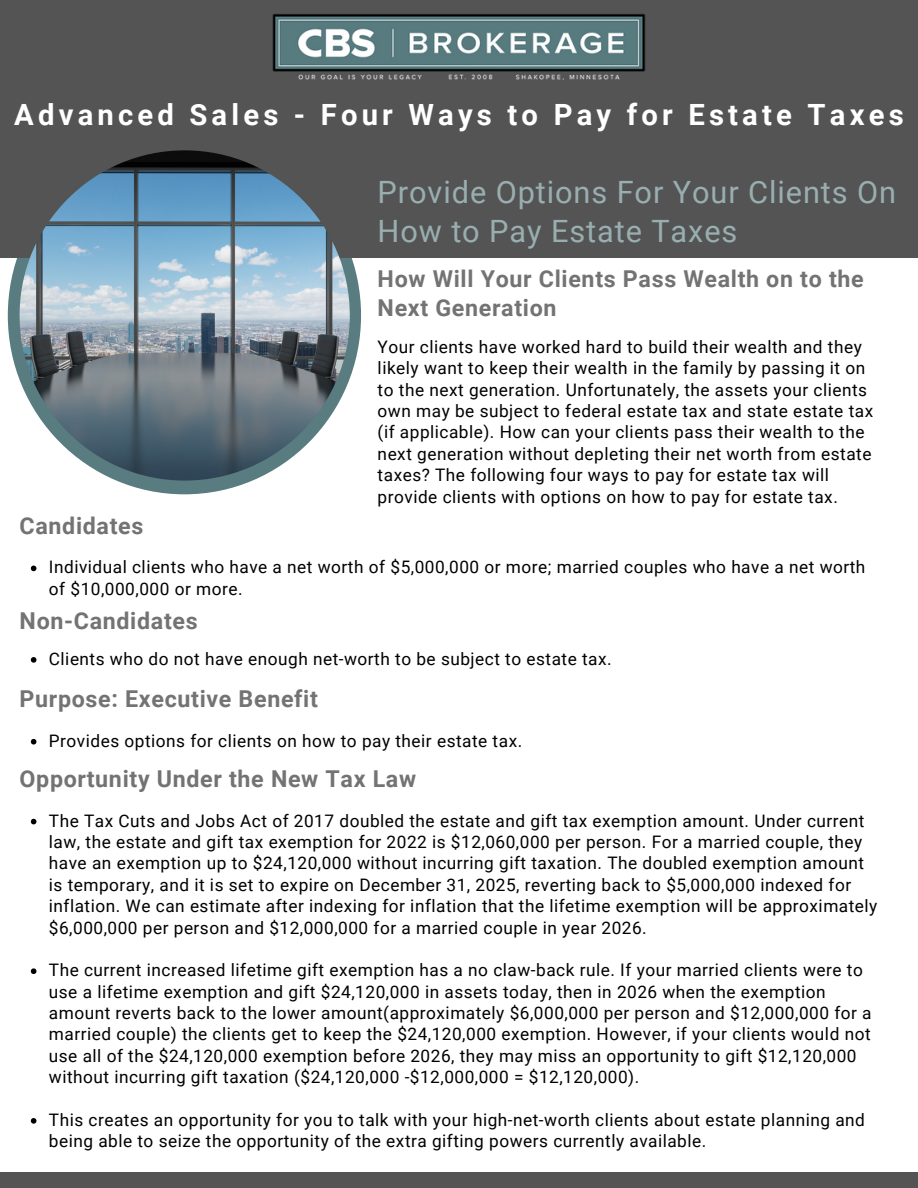
<style>
.page{position:relative;width:918px;height:1188px;background:#fff}
.page>*{position:absolute;margin:0;border:0;box-sizing:border-box;transform-origin:0 0}
.t1{font:30.75px/38.2px "Roboto";letter-spacing:.03em;color:#99aeb0}
.t2{font:700 29.25px "Roboto";letter-spacing:.14em;color:#fff}
.t3{font:700 23.25px/29.2px "Roboto";letter-spacing:.03em;color:#737373}
.t4{font:17.25px/21.3px "Roboto";letter-spacing:.03em;color:#000}
</style>
<div class="page">
<div style="left:8px;top:137px;width:353px;height:357px;background:#597c80;border-radius:50%"></div>
<div style="left:0;top:0;width:918px;height:258px;background:#545454"></div>
<img style="left:272px;top:14px;width:374px;height:65px">
<img style="left:20px;top:150px;width:330px;height:331px;border-radius:50%">
<svg style="left:31px;top:739px;width:5px;height:6px"></svg>
<svg style="left:31px;top:819px;width:5px;height:5px"></svg>
<svg style="left:31px;top:968px;width:5px;height:6px"></svg>
<svg style="left:31px;top:1118px;width:5px;height:6px"></svg>
<div style="left:0;top:1172px;width:918px;height:16px;background:#545454"></div>
<svg style="left:31px;top:566px;width:5px;height:5px"></svg>
<svg style="left:31px;top:657px;width:5px;height:6px"></svg>
<h2 class="t2" style="left:14px;top:98px;width:891px">Advanced Sales - Four Ways to Pay for Estate Taxes</h2>
<h1 class="t1" style="left:378px;top:174px;width:520px">Provide Options For Your Clients On<br>How to Pay Estate Taxes</h1>
<h3 class="t3" style="left:20px;top:512px;width:125px">Candidates</h3>
<h3 class="t3" style="left:378px;top:264px;width:488px">How Will Your Clients Pass Wealth on to the<br>Next Generation</h3>
<p class="t4" style="left:378px;top:336px;width:497px">Your clients have worked hard to build their wealth and they likely want to keep their wealth in the family by passing it on to the next generation. Unfortunately, the assets your clients own may be subject to federal estate tax and state estate tax (if applicable). How can your clients pass their wealth to the next generation without depleting their net worth from estate taxes? The following four ways to pay for estate tax will provide clients with options on how to pay for estate tax.</p>
<p class="t4" style="left:49px;top:557px;width:818px">Individual clients who have a net worth of $5,000,000 or more; married couples who have a net worth of $10,000,000 or more.</p>
<h3 class="t3" style="left:20px;top:606px;width:180px">Non-Candidates</h3>
<p class="t4" style="left:49px;top:648px;width:564px">Clients who do not have enough net-worth to be subject to estate tax.</p>
<h3 class="t3" style="left:20px;top:685px;width:300px">Purpose: Executive Benefit</h3>
<p class="t4" style="left:49px;top:730px;width:475px">Provides options for clients on how to pay their estate tax.</p>
<h3 class="t3" style="left:20px;top:765px;width:398px">Opportunity Under the New Tax Law</h3>
<p class="t4" style="left:49px;top:810px;width:830px">The Tax Cuts and Jobs Act of 2017 doubled the estate and gift tax exemption amount. Under current law, the estate and gift tax exemption for 2022 is $12,060,000 per person. For a married couple, they have an exemption up to $24,120,000 without incurring gift taxation. The doubled exemption amount is temporary, and it is set to expire on December 31, 2025, reverting back to $5,000,000 indexed for inflation. We can estimate after indexing for inflation that the lifetime exemption will be approximately $6,000,000 per person and $12,000,000 for a married couple in year 2026.</p>
<p class="t4" style="left:49px;top:960px;width:824px">The current increased lifetime gift exemption has a no claw-back rule. If your married clients were to use a lifetime exemption and gift $24,120,000 in assets today, then in 2026 when the exemption amount reverts back to the lower amount(approximately $6,000,000 per person and $12,000,000 for a married couple) the clients get to keep the $24,120,000 exemption. However, if your clients would not use all of the $24,120,000 exemption before 2026, they may miss an opportunity to gift $12,120,000 without incurring gift taxation ($24,120,000 -$12,000,000 = $12,120,000).</p>
<p class="t4" style="left:49px;top:1109px;width:818px">This creates an opportunity for you to talk with your high-net-worth clients about estate planning and being able to seize the opportunity of the extra gifting powers currently available.</p>
</div>
